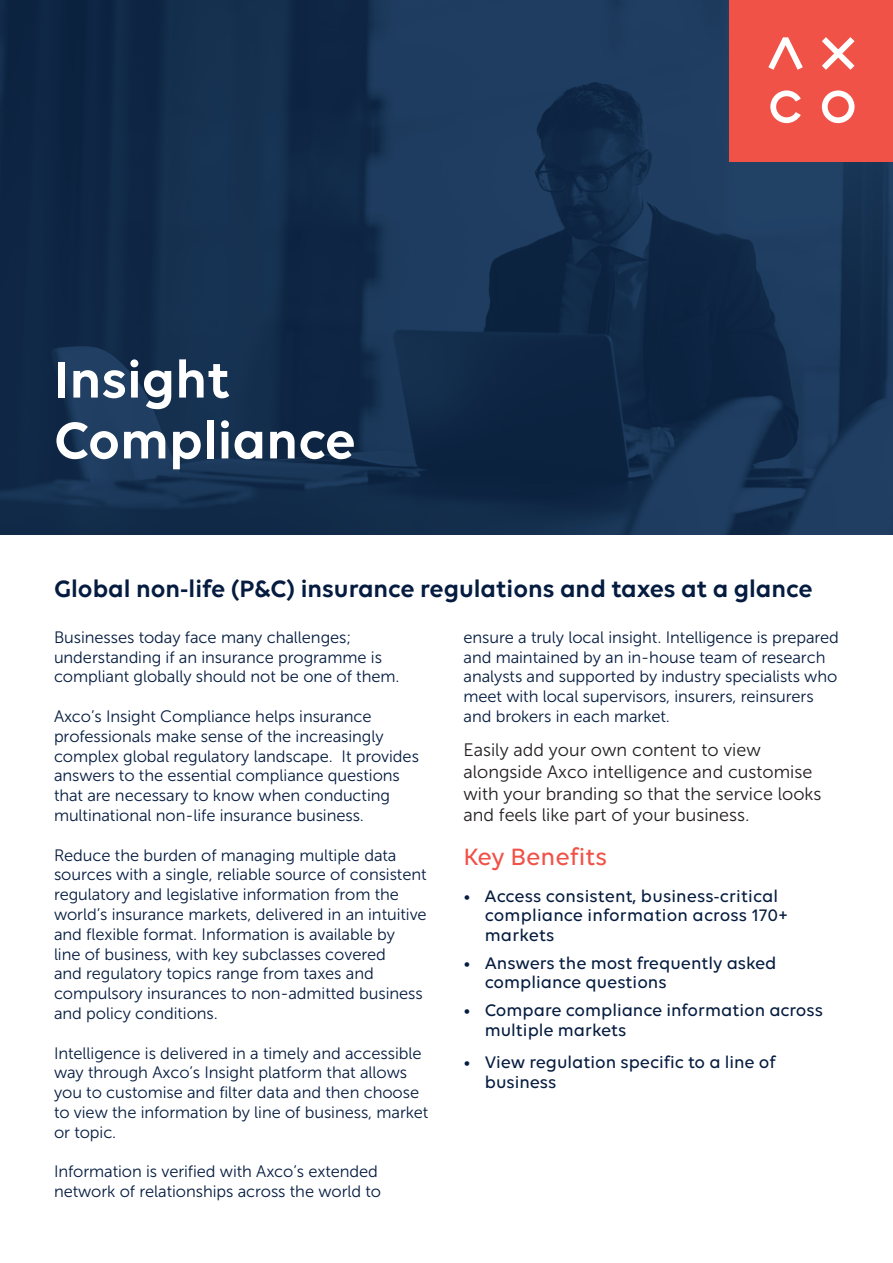
<style>
.page{position:relative;width:893px;height:1263px;background:#fff}
.page>*{position:absolute;margin:0;border:0;box-sizing:border-box;transform-origin:0 0}
.t1{font:600 55.5px "Volte";color:#fff}
.t2{font:600 25.5px "Volte";color:#051c40}
.t3{font:500 25.5px "Volte";color:#f05248}
.t4{font:500 18px/19.5px "Volte";color:#051c40}
.t5{font:18px/21.6px "Museo Sans 300";color:#231f20}
.t6{font:16.5px/19.8px "Museo Sans 300";letter-spacing:-.005em;color:#051c40}
</style>
<div class="page">
<img style="left:0;top:0;width:893px;height:535px">
<div style="left:730px;top:0;width:163px;height:162px;background:#f05248"></div>
<svg style="left:770px;top:90px;width:31px;height:33px"></svg>
<svg style="left:822px;top:90px;width:32px;height:33px"></svg>
<svg style="left:822px;top:37px;width:32px;height:33px"></svg>
<svg style="left:768px;top:37px;width:35px;height:33px"></svg>
<p class="t1" style="left:54px;top:347px;width:178px">Insight</p>
<p class="t1" style="left:54px;top:408px;width:303px">Compliance</p>
<p class="t2" style="left:54px;top:574px;width:760px">Global non-life (P&amp;C) insurance regulations and taxes at a glance</p>
<p class="t6" style="left:54px;top:627px;width:347px">Businesses today face many challenges; understanding if an insurance programme is compliant globally should not be one of them.</p>
<p class="t6" style="left:54px;top:706px;width:366px">Axco’s Insight Compliance helps insurance professionals make sense of the increasingly complex global regulatory landscape. It provides answers to the essential compliance questions that are necessary to know when conducting multinational non-life insurance business.</p>
<p class="t6" style="left:54px;top:845px;width:374px">Reduce the burden of managing multiple data sources with a single, reliable source of consistent regulatory and legislative information from the world’s insurance markets, delivered in an intuitive and flexible format. Information is available by<br>line of business, with key subclasses covered<br>and regulatory topics range from taxes and compulsory insurances to non-admitted business and policy conditions.</p>
<p class="t6" style="left:54px;top:1043px;width:376px">Intelligence is delivered in a timely and accessible way through Axco’s Insight platform that allows you to customise and filter data and then choose to view the information by line of business, market</p>
<p class="t6" style="left:54px;top:1122px;width:64px">or topic.</p>
<p class="t6" style="left:54px;top:1162px;width:329px">Information is verified with Axco’s extended network of relationships across the world to</p>
<p class="t6" style="left:463px;top:627px;width:377px">ensure a truly local insight. Intelligence is prepared and maintained by an in-house team of research analysts and supported by industry specialists who meet with local supervisors, insurers, reinsurers and brokers in each market.</p>
<p class="t5" style="left:463px;top:739px;width:360px">Easily add your own content to view alongside Axco intelligence and customise with your branding so that the service looks and feels like part of your business.</p>
<p class="t3" style="left:463px;top:842px;width:145px">Key Benefits</p>
<p class="t4" style="left:485px;top:886px;width:305px;text-indent:-21px">• Access consistent, business-critical compliance information across 170+ markets</p>
<p class="t4" style="left:485px;top:953px;width:293px;text-indent:-21px">• Answers the most frequently asked compliance questions</p>
<p class="t4" style="left:485px;top:1000px;width:340px;text-indent:-21px">• Compare compliance information across multiple markets</p>
<p class="t4" style="left:485px;top:1052px;width:293px;text-indent:-21px">• View regulation specific to a line of business</p>
</div>
